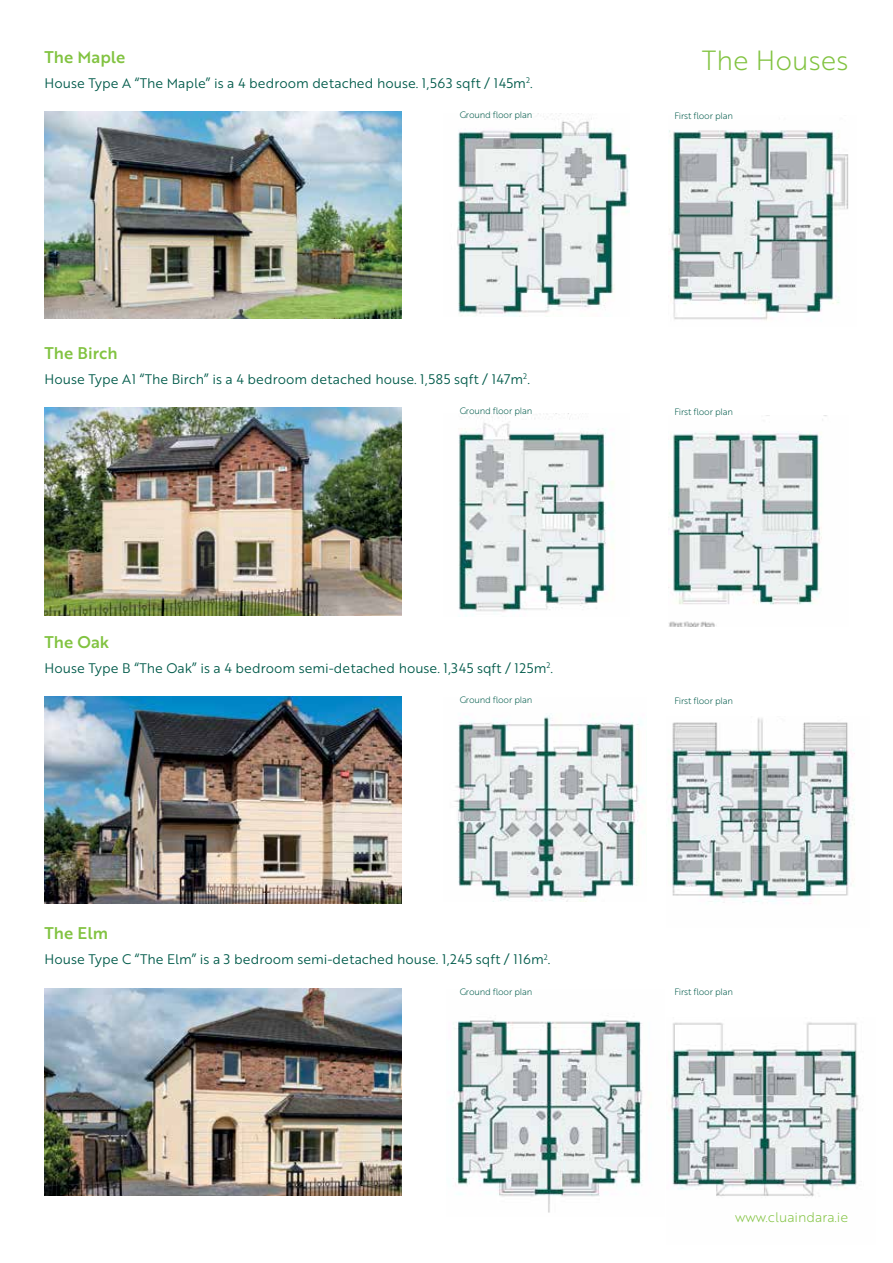
<style>
.page{position:relative;width:893px;height:1263px;background:#fff}
.page>*{position:absolute;margin:0;border:0;box-sizing:border-box;transform-origin:0 0}
.t1{font:27px "Brother 1816 Light";color:#82c341}
.t2{font:16.5px "Brother 1816 Medium";color:#82c341}
.t3{font:13.5px "Brother 1816 Book";color:#005a4a}
.t4{font:13.5px "Brother 1816 Light";color:#82c341}
.t5{font:9px "Brother 1816 Light";letter-spacing:-.02em;color:#005a4a}
</style>
<div class="page">
<img style="left:45px;top:112px;width:357px;height:207px">
<img style="left:45px;top:408px;width:357px;height:207px">
<img style="left:45px;top:696px;width:357px;height:208px">
<img style="left:45px;top:988px;width:357px;height:207px">
<img style="left:457px;top:113px;width:173px;height:203px">
<img style="left:458px;top:413px;width:156px;height:204px">
<img style="left:454px;top:715px;width:191px;height:186px">
<img style="left:668px;top:718px;width:187px;height:186px">
<img style="left:450px;top:1020px;width:193px;height:193px">
<img style="left:667px;top:1022px;width:192px;height:175px">
<img style="left:669px;top:130px;width:180px;height:190px">
<img style="left:668px;top:419px;width:155px;height:207px">
<p class="t2" style="left:45px;top:45px;width:82px">The Maple</p>
<p class="t3" style="left:45px;top:73px;width:489px">House Type A “The Maple” is a 4 bedroom detached house. 1,563 sqft / 145m<sup>2</sup>.</p>
<p class="t5" style="left:460px;top:108px;width:74px">Ground floor plan</p>
<p class="t2" style="left:45px;top:341px;width:74px">The Birch</p>
<p class="t3" style="left:45px;top:369px;width:487px">House Type A1 “The Birch” is a 4 bedroom detached house. 1,585 sqft / 147m<sup>2</sup>.</p>
<p class="t5" style="left:460px;top:404px;width:74px">Ground floor plan</p>
<p class="t2" style="left:45px;top:629px;width:66px">The Oak</p>
<p class="t3" style="left:45px;top:658px;width:510px">House Type B “The Oak” is a 4 bedroom semi-detached house. 1,345 sqft / 125m<sup>2</sup>.</p>
<p class="t5" style="left:460px;top:693px;width:74px">Ground floor plan</p>
<p class="t2" style="left:45px;top:921px;width:65px">The Elm</p>
<p class="t3" style="left:45px;top:950px;width:507px">House Type C “The Elm” is a 3 bedroom semi-detached house. 1,245 sqft / 116m<sup>2</sup>.</p>
<p class="t5" style="left:460px;top:985px;width:74px">Ground floor plan</p>
<h1 class="t1" style="left:702px;top:41px;width:148px">The Houses</h1>
<p class="t5" style="left:674px;top:109px;width:60px">First floor plan</p>
<p class="t5" style="left:674px;top:405px;width:60px">First floor plan</p>
<p class="t5" style="left:674px;top:694px;width:60px">First floor plan</p>
<p class="t5" style="left:674px;top:985px;width:60px">First floor plan</p>
<p class="t4" style="left:735px;top:1207px;width:115px">www.cluaindara.ie</p>
</div>
